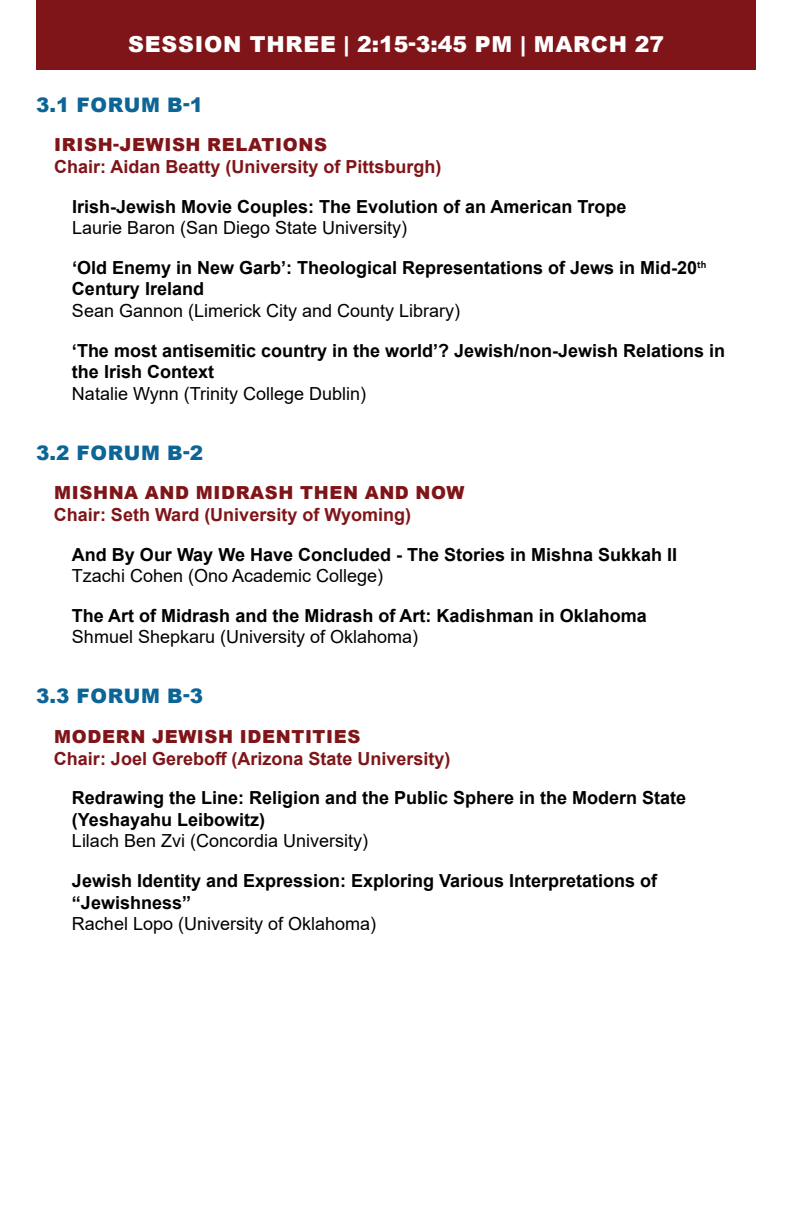
<style>
.page{position:relative;width:792px;height:1224px;background:#fff}
.page>*{position:absolute;margin:0;border:0;box-sizing:border-box;transform-origin:0 0}
.t1{font:900 22px "Arial";letter-spacing:.035em;color:#fff}
.t2{font:900 20px "Arial";letter-spacing:.035em;color:#0d6496}
.t3{font:700 18px/21.6px "Arial";color:#000}
.t4{font:18px "Arial";color:#000}
.t5{font:700 18px "Arial";color:#7f1518}
.t6{font:900 18px "Arial";letter-spacing:.035em;color:#7f1518}
</style>
<div class="page">
<div style="left:36px;top:0;width:720px;height:70px;background:#7f1518"></div>
<p class="t1" style="left:128px;top:28px;width:537px">SESSION THREE | 2:15-3:45 PM | MARCH 27</p>
<p class="t2" style="left:36px;top:90px;width:169px">3.1 FORUM B-1</p>
<p class="t6" style="left:54px;top:132px;width:274px">IRISH-JEWISH RELATIONS</p>
<p class="t5" style="left:54px;top:154px;width:389px">Chair: Aidan Beatty (University of Pittsburgh)</p>
<p class="t3" style="left:72px;top:196px;width:556px">Irish-Jewish Movie Couples: The Evolution of an American Trope</p>
<p class="t4" style="left:72px;top:215px;width:337px">Laurie Baron (San Diego State University)</p>
<p class="t3" style="left:72px;top:257px;width:636px">‘Old Enemy in New Garb’: Theological Representations of Jews in Mid-20<sup>th<br></sup>Century Ireland</p>
<p class="t4" style="left:72px;top:298px;width:390px">Sean Gannon (Limerick City and County Library)</p>
<p class="t3" style="left:72px;top:340px;width:655px">‘The most antisemitic country in the world’? Jewish/non-Jewish Relations in the Irish Context</p>
<p class="t4" style="left:72px;top:381px;width:296px">Natalie Wynn (Trinity College Dublin)</p>
<p class="t2" style="left:36px;top:438px;width:169px">3.2 FORUM B-2</p>
<p class="t6" style="left:54px;top:480px;width:412px">MISHNA AND MIDRASH THEN AND NOW</p>
<p class="t5" style="left:54px;top:502px;width:359px">Chair: Seth Ward (University of Wyoming)</p>
<p class="t3" style="left:72px;top:544px;width:607px">And By Our Way We Have Concluded - The Stories in Mishna Sukkah II</p>
<p class="t4" style="left:72px;top:563px;width:313px">Tzachi Cohen (Ono Academic College)</p>
<p class="t3" style="left:72px;top:605px;width:576px">The Art of Midrash and the Midrash of Art: Kadishman in Oklahoma</p>
<p class="t4" style="left:72px;top:625px;width:348px">Shmuel Shepkaru (University of Oklahoma)</p>
<p class="t2" style="left:36px;top:682px;width:169px">3.3 FORUM B-3</p>
<p class="t6" style="left:54px;top:723px;width:308px">MODERN JEWISH IDENTITIES</p>
<p class="t5" style="left:54px;top:746px;width:398px">Chair: Joel Gereboff (Arizona State University)</p>
<p class="t3" style="left:72px;top:787px;width:616px">Redrawing the Line: Religion and the Public Sphere in the Modern State (Yeshayahu Leibowitz)</p>
<p class="t4" style="left:72px;top:829px;width:298px">Lilach Ben Zvi (Concordia University)</p>
<p class="t3" style="left:72px;top:870px;width:587px">Jewish Identity and Expression: Exploring Various Interpretations of “Jewishness”</p>
<p class="t4" style="left:72px;top:911px;width:306px">Rachel Lopo (University of Oklahoma)</p>
</div>
